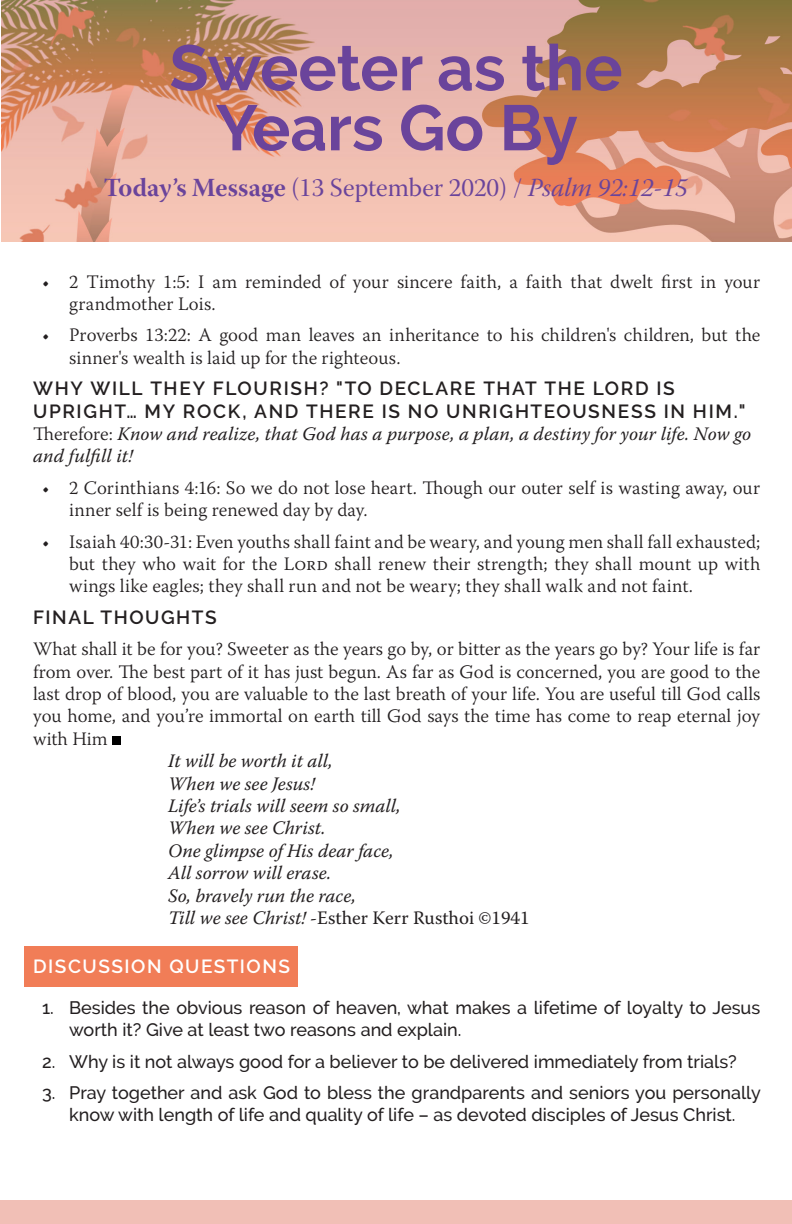
<style>
.page{position:relative;width:792px;height:1224px;background:#fff}
.page>*{position:absolute;margin:0;border:0;box-sizing:border-box;transform-origin:0 0}
.t1{font:700 64px/60px "Raleway";color:#6a449b;text-align:center}
.t2{font:26px "Warnock Pro Subh";color:#6a449b}
.t3{font:300 19px/22.4px "Warnock Pro";letter-spacing:.005em;color:#231f20}
.t4{font:600 19px/22.4px "Raleway";letter-spacing:.085em;color:#231f20}
.t5{font:italic 19px "Warnock Pro";color:#231f20}
.t6{font:19px "Warnock Pro";color:#231f20}
.t7{font:600 19px "Raleway";letter-spacing:.08em;color:#fff}
.t8{font:500 18px/22.4px "Raleway";color:#231f20}
.s1{font-family:"Warnock Pro Bold Subh"}
.s2{font-family:"Warnock Pro It Subh"}
.s3{font-family:"Warnock Pro";font-weight:300}
.s4{font-family:"Warnock Pro";font-weight:400;font-style:italic}
.s5{font-style:italic}
</style>
<div class="page">
<img style="left:1px;top:0;width:791px;height:242px">
<div style="left:0;top:1201px;width:792px;height:23px;background:#f1bfb6"></div>
<div style="left:24px;top:946px;width:274px;height:41px;background:#f17d57"></div>
<div style="left:112px;top:737px;width:8px;height:8px;background:#000"></div>
<p class="t1" style="left:169px;top:38px;width:455px">Sweeter as the<br>Years Go By</p>
<p class="t2" style="left:104px;top:173px;width:586px"><span class="s1">Today’s Message</span> (13 September 2020) / <span class="s2">Psalm 92:12-15</span></p>
<p class="t3" style="left:69px;top:270px;width:693px;text-indent:-27px">• 2 Timothy 1:5: I am reminded of your sincere faith, a faith that dwelt first in your grandmother Lois.</p>
<p class="t3" style="left:69px;top:324px;width:693px;text-indent:-27px">• Proverbs 13:22: A good man leaves an inheritance to his children's children, but the sinner's wealth is laid up for the righteous.</p>
<p class="t4" style="left:33px;top:377px;width:720px">WHY WILL THEY FLOURISH? "TO DECLARE THAT THE LORD IS UPRIGHT… MY ROCK, AND THERE IS NO UNRIGHTEOUSNESS IN HIM." <span class="s3">Therefore:</span> <span class="s4">Know and realize, that God has a purpose, a plan, a destiny for your life. Now go and fulfill it!</span></p>
<p class="t3" style="left:69px;top:476px;width:693px;text-indent:-27px">• 2 Corinthians 4:16: So we do not lose heart. Though our outer self is wasting away, our inner self is being renewed day by day.</p>
<p class="t3" style="left:69px;top:530px;width:693px;text-align:justify;text-indent:-27px">• Isaiah 40:30-31: Even youths shall faint and be weary, and young men shall fall exhausted; but they who wait for the Lord shall renew their strength; they shall mount up with wings like eagles; they shall run and not be weary; they shall walk and not faint.</p>
<p class="t4" style="left:33px;top:606px;width:185px">FINAL THOUGHTS</p>
<p class="t3" style="left:33px;top:637px;width:729px;text-align:justify">What shall it be for you? Sweeter as the years go by, or bitter as the years go by? Your life is far from over. The best part of it has just begun. As far as God is concerned, you are good to the last drop of blood, you are valuable to the last breath of your life. You are useful till God calls you home, and you’re immortal on earth till God says the time has come to reap eternal joy with Him</p>
<p class="t5" style="left:168px;top:749px;width:166px">It will be worth it all,</p>
<p class="t5" style="left:168px;top:772px;width:148px">When we see Jesus!</p>
<p class="t5" style="left:168px;top:794px;width:234px">Life’s trials will seem so small,</p>
<p class="t5" style="left:168px;top:817px;width:159px">When we see Christ.</p>
<p class="t5" style="left:168px;top:839px;width:227px">One glimpse of His dear face,</p>
<p class="t5" style="left:168px;top:861px;width:165px">All sorrow will erase.</p>
<p class="t5" style="left:168px;top:884px;width:189px">So, bravely run the race,</p>
<p class="t6" style="left:168px;top:906px;width:363px"><span class="s5">Till we see Christ!</span> -Esther Kerr Rusthoi ©1941</p>
<p class="t7" style="left:33px;top:956px;width:259px">DISCUSSION QUESTIONS</p>
<p class="t8" style="left:69px;top:996px;width:693px;text-indent:-27px">1. Besides the obvious reason of heaven, what makes a lifetime of loyalty to Jesus worth it? Give at least two reasons and explain.</p>
<p class="t8" style="left:42px;top:1050px;width:696px">2. Why is it not always good for a believer to be delivered immediately from trials?</p>
<p class="t8" style="left:42px;top:1081px;width:720px;text-align:center">3. Pray together and ask God to bless the grandparents and seniors you personally know with length of life and quality of life – as devoted disciples of Jesus Christ.</p>
</div>
